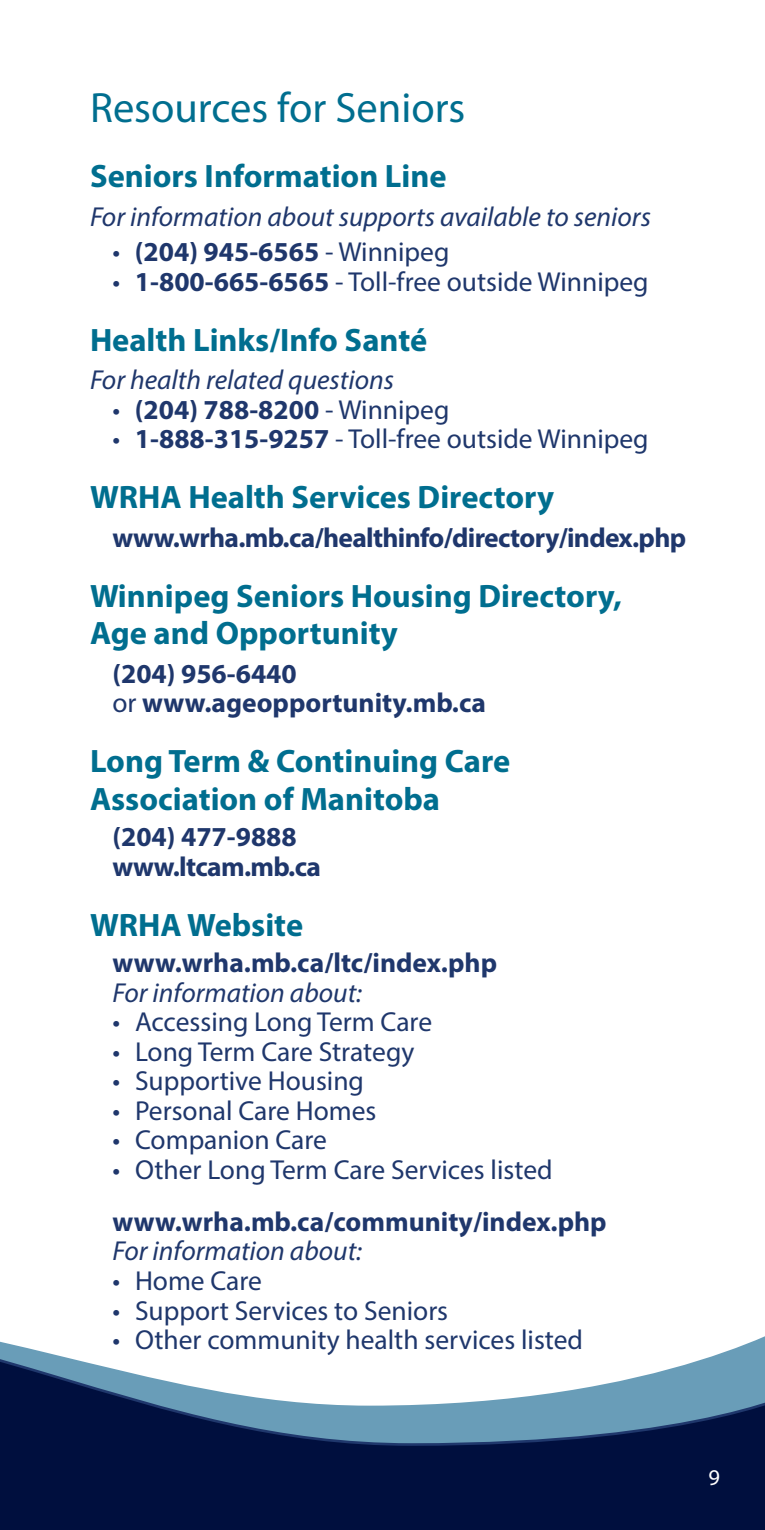
<style>
.page{position:relative;width:765px;height:1530px;background:#fff}
.page>*{position:absolute;margin:0;border:0;box-sizing:border-box;transform-origin:0 0}
.t1{font:42.5px "Myriad Pro";color:#006e8f}
.t2{font:700 32.5px/37.5px "Myriad Pro";color:#006e8f}
.t3{font:27.5px "Myriad Pro";color:#1f376c}
.t4{font:700 27.5px/29.5px "Myriad Pro";color:#1f376c}
.t5{font:italic 27.5px "Myriad Pro";color:#1f376c}
.t6{font:700 27.5px "Myriad Pro";letter-spacing:-.025em;color:#1f376c}
.t7{font:22.5px "Myriad Pro";color:#fff}
.s1{font-weight:400}
.s2{font-weight:700}
</style>
<div class="page">
<svg style="left:0;top:1336px;width:765px;height:194px"></svg>
<h1 class="t1" style="left:90px;top:81px;width:377px">Resources for Seniors</h1>
<p class="t2" style="left:90px;top:157px;width:358px">Seniors Information Line</p>
<p class="t5" style="left:90px;top:200px;width:562px">For information about supports available to seniors</p>
<p class="t4" style="left:113px;top:236px;width:338px"><span class="s1">•</span> (204) 945-6565 <span class="s1">- Winnipeg</span></p>
<p class="t3" style="left:113px;top:264px;width:538px">• <span class="s2">1-800-665-6565</span> - Toll-free outside Winnipeg</p>
<p class="t2" style="left:90px;top:320px;width:339px">Health Links/Info Santé</p>
<p class="t5" style="left:90px;top:363px;width:306px">For health related questions</p>
<p class="t4" style="left:113px;top:394px;width:338px"><span class="s1">•</span> (204) 788-8200 <span class="s1">- Winnipeg</span></p>
<p class="t3" style="left:113px;top:422px;width:538px">• <span class="s2">1-888-315-9257</span> - Toll-free outside Winnipeg</p>
<p class="t2" style="left:90px;top:477px;width:466px">WRHA Health Services Directory</p>
<p class="t6" style="left:113px;top:519px;width:575px">www.wrha.mb.ca/healthinfo/directory/index.php</p>
<p class="t2" style="left:90px;top:576px;width:533px">Winnipeg Seniors Housing Directory,<br>Age and Opportunity</p>
<p class="t4" style="left:112px;top:658px;width:375px">(204) 956-6440<br><span class="s1">or</span> www.ageopportunity.mb.ca</p>
<p class="t2" style="left:90px;top:741px;width:422px">Long Term &amp; Continuing Care<br>Association of Manitoba</p>
<p class="t4" style="left:112px;top:821px;width:210px">(204) 477-9888 www.ltcam.mb.ca</p>
<p class="t2" style="left:90px;top:905px;width:215px">WRHA Website</p>
<p class="t4" style="left:112px;top:948px;width:386px">www.wrha.mb.ca/ltc/index.php</p>
<p class="t5" style="left:112px;top:976px;width:251px">For information about:</p>
<p class="t3" style="left:113px;top:1005px;width:321px">• Accessing Long Term Care</p>
<p class="t3" style="left:113px;top:1035px;width:303px">• Long Term Care Strategy</p>
<p class="t3" style="left:113px;top:1064px;width:253px">• Supportive Housing</p>
<p class="t3" style="left:113px;top:1094px;width:266px">• Personal Care Homes</p>
<p class="t3" style="left:113px;top:1123px;width:216px">• Companion Care</p>
<p class="t3" style="left:113px;top:1153px;width:442px">• Other Long Term Care Services listed</p>
<p class="t4" style="left:112px;top:1206px;width:496px">www.wrha.mb.ca/community/index.php</p>
<p class="t5" style="left:112px;top:1234px;width:251px">For information about:</p>
<p class="t3" style="left:113px;top:1264px;width:151px">• Home Care</p>
<p class="t3" style="left:113px;top:1293px;width:337px">• Support Services to Seniors</p>
<p class="t3" style="left:113px;top:1323px;width:472px">• Other community health services listed</p>
<p class="t7" style="left:708px;top:1464px;width:13px">9</p>
</div>
